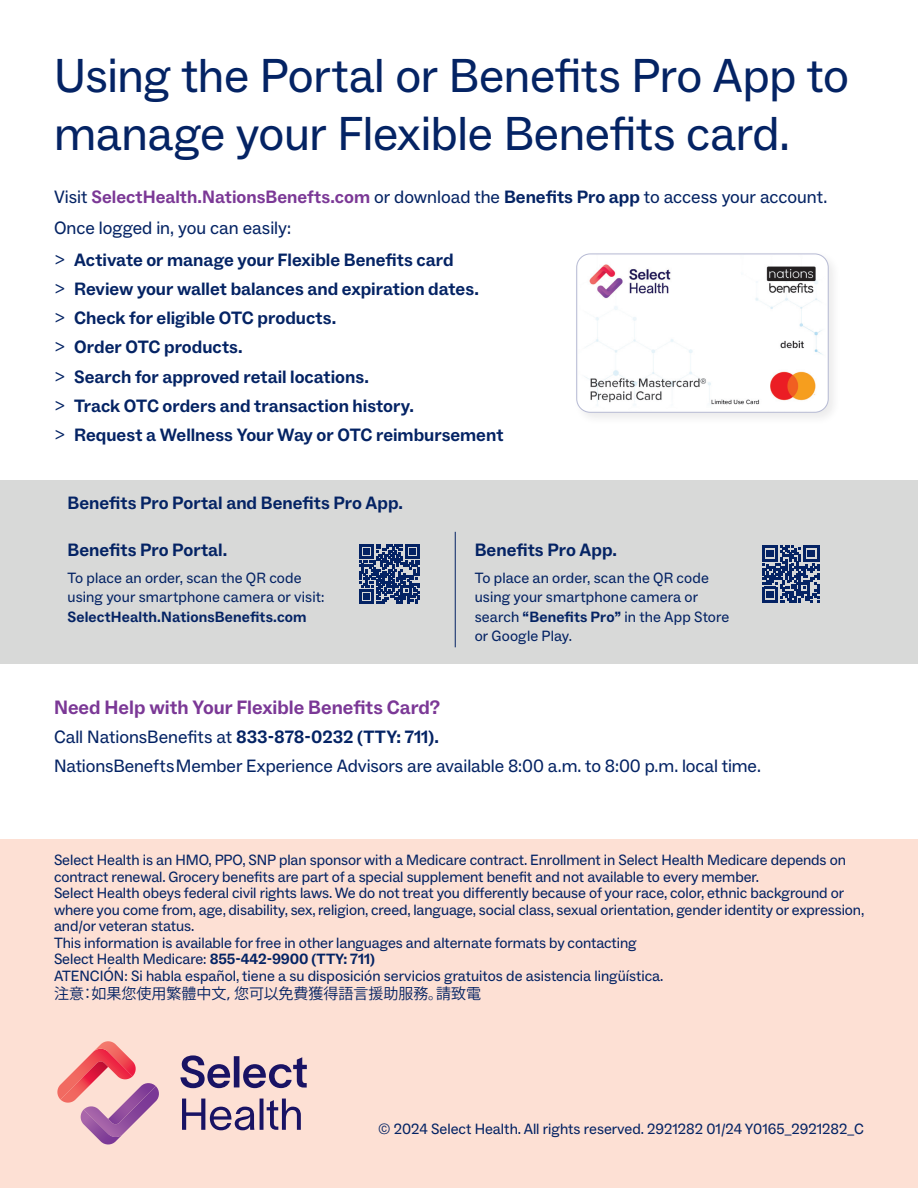
<style>
.page{position:relative;width:918px;height:1188px;background:#fff}
.page>*{position:absolute;margin:0;border:0;box-sizing:border-box;transform-origin:0 0}
.H1_Heading{font:48px/58.5px "ABC Social";letter-spacing:-.005em;color:#042364}
.H3_Subheading{font:700 19.5px "ABC Social";color:#7b3896}
.Body_Copy{font:700 18px "ABC Social";color:#042364}
.Body_Copy-2{font:18px "ABC Social";letter-spacing:-.005em;color:#042364}
.Callout_Heading{font:700 18px "ABC Social";color:#042364}
.FTN{font:15px/16.5px "ABC Social";letter-spacing:-.005em;color:#042364}
.Callout_Body_Copy{font:15px/19.5px "ABC Social";letter-spacing:.01em;color:#042364}
.FTN-2{font:15px "Koz Go Pr 6 N";color:#042364}
.s1{font-weight:700;color:#7b3896}
.s2{font-weight:700}
.s3{font-family:"Gotham";font-weight:400}
.s4{font-weight:400}
</style>
<div class="page">
<div style="left:0;top:839px;width:918px;height:349px;background:#fde0d4"></div>
<div style="left:573px;top:250px;width:268px;height:175px;background:#231f20;opacity:.09"></div>
<img style="left:577px;top:254px;width:251px;height:158px">
<div style="left:577px;top:254px;width:251px;height:158px;border:1px solid #b6bad4;border-radius:14px"></div>
<svg style="left:180px;top:1055px;width:127px;height:75px"></svg>
<svg style="left:57px;top:1041px;width:102px;height:104px"></svg>
<div style="left:0;top:480px;width:918px;height:184px;background:#d8d9d8"></div>
<svg style="left:762px;top:546px;width:57px;height:57px"></svg>
<hr style="left:455px;top:532px;width:1px;height:115px;background:#042364">
<svg style="left:359px;top:545px;width:61px;height:59px"></svg>
<p class="H1_Heading" style="left:54px;top:47px;width:797px">Using the Portal or Benefits Pro App to manage your Flexible Benefits card.</p>
<p class="Body_Copy-2" style="left:54px;top:186px;width:775px">Visit <span class="s1">SelectHealth.NationsBenefts.com</span> or download the <span class="s2">Benefits Pro app</span> to access your account.</p>
<p class="Body_Copy-2" style="left:54px;top:217px;width:239px">Once logged in, you can easily:</p>
<p class="Body_Copy" style="left:54px;top:248px;width:401px"><span class="s3">&gt;</span> Activate or manage your Flexible Benefits card</p>
<p class="Body_Copy" style="left:54px;top:278px;width:426px"><span class="s3">&gt;</span> Review your wallet balances and expiration dates.</p>
<p class="Body_Copy" style="left:54px;top:307px;width:284px"><span class="s3">&gt;</span> Check for eligible OTC products.</p>
<p class="Body_Copy" style="left:54px;top:336px;width:190px"><span class="s3">&gt;</span> Order OTC products.</p>
<p class="Body_Copy" style="left:54px;top:365px;width:316px"><span class="s3">&gt;</span> Search for approved retail locations.</p>
<p class="Body_Copy" style="left:54px;top:395px;width:362px"><span class="s3">&gt;</span> Track OTC orders and transaction history.</p>
<p class="Body_Copy" style="left:54px;top:424px;width:451px"><span class="s3">&gt;</span> Request a Wellness Your Way or OTC reimbursement</p>
<p class="Body_Copy" style="left:68px;top:491px;width:337px">Benefits Pro Portal and Benefits Pro App.</p>
<p class="Callout_Heading" style="left:68px;top:539px;width:161px">Benefits Pro Portal.</p>
<p class="Callout_Body_Copy" style="left:68px;top:568px;width:259px">To place an order, scan the QR code using your smartphone camera or visit:<br><span class="s2">SelectHealth.NationsBenefits.com</span></p>
<p class="Callout_Heading" style="left:475px;top:539px;width:144px">Benefits Pro App.</p>
<p class="Callout_Body_Copy" style="left:475px;top:568px;width:256px">To place an order, scan the QR code using your smartphone camera or search <span class="s2">“Benefits Pro”</span> in the App Store or Google Play.</p>
<p class="H3_Subheading" style="left:54px;top:695px;width:388px">Need Help with Your Flexible Benefits Card?</p>
<p class="Body_Copy" style="left:54px;top:726px;width:386px"><span class="s4">Call NationsBenefits at</span> 833-878-0232 (TTY: 711).</p>
<p class="Body_Copy-2" style="left:54px;top:755px;width:708px">NationsBeneftsMember Experience Advisors are available 8:00 a.m. to 8:00 p.m. local time.</p>
<p class="FTN" style="left:54px;top:852px;width:794px">Select Health is an HMO, PPO, SNP plan sponsor with a Medicare contract. Enrollment in Select Health Medicare depends on contract renewal. Grocery benefits are part of a special supplement benefit and not available to every member.</p>
<p class="FTN" style="left:54px;top:885px;width:812px">Select Health obeys federal civil rights laws. We do not treat you differently because of your race, color, ethnic background or where you come from, age, disability, sex, religion, creed, language, social class, sexual orientation, gender identity or expression, and/or veteran status.</p>
<p class="FTN" style="left:54px;top:935px;width:584px">This information is available for free in other languages and alternate formats by contacting<br>Select Health Medicare: <span class="s2">855-442-9900 (TTY: 711)</span></p>
<p class="FTN" style="left:54px;top:968px;width:611px">ATENCIÓN: Si habla español, tiene a su disposición servicios gratuitos de asistencia lingüística.</p>
<p class="FTN-2" style="left:54px;top:985px;width:429px">注意：如果您使用繁體中文，您可以免費獲得語言援助服務。請致電</p>
<p class="FTN" style="left:378px;top:1121px;width:487px">© 2024 Select Health. All rights reserved. 2921282 01/24 Y0165_2921282_C</p>
</div>
